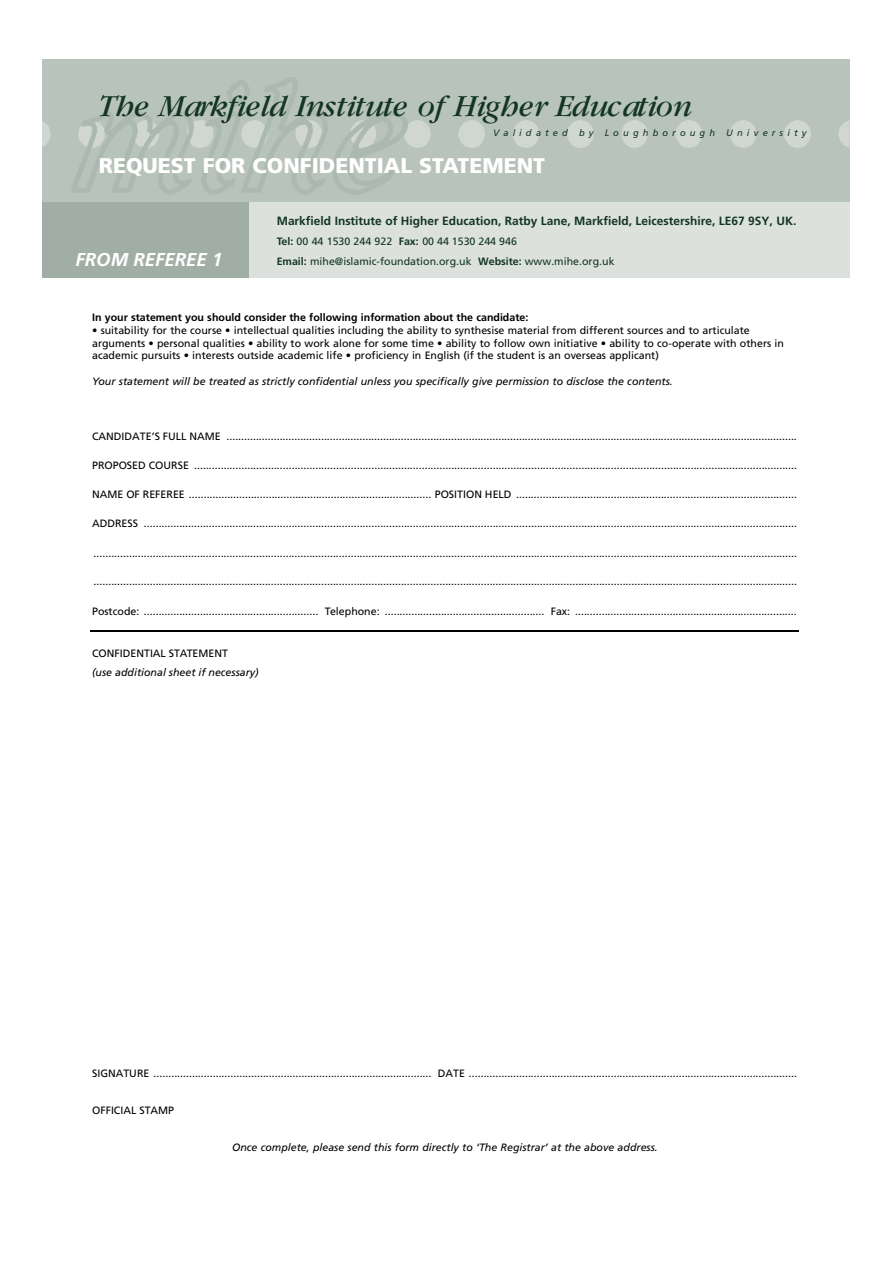
<style>
.page{position:relative;width:893px;height:1263px;background:#fff}
.page>*{position:absolute;margin:0;border:0;box-sizing:border-box;transform-origin:0 0}
.t1{font:italic 31.95px "Garamond";color:#133621}
.t2{font:900 21.3px "Frutiger";color:#fff}
.t3{font:italic 700 18.6px "Frutiger";color:#fff}
.t4{font:700 12px "Frutiger";color:#133621}
.t5{font:10.65px/12.8px "Frutiger";color:#000}
.t6{font:italic 10.65px "Frutiger";color:#000}
.t7{font:10.65px "Frutiger";color:#133621}
.t8{font:700 10.65px "Frutiger";color:#000}
.t9{font:italic 9.3px "Frutiger";letter-spacing:.44em;color:#133621}
.s1{font-weight:700}
</style>
<div class="page">
<div style="left:42px;top:59px;width:807px;height:143px;background:#b8c3bc"></div>
<img style="left:42px;top:121px;width:807px;height:26px">
<img style="left:71px;top:111px;width:122px;height:84px">
<img style="left:201px;top:111px;width:38px;height:84px">
<img style="left:241px;top:78px;width:86px;height:117px">
<img style="left:332px;top:111px;width:76px;height:84px">
<div style="left:42px;top:202px;width:207px;height:76px;background:#a1aea6"></div>
<div style="left:249px;top:202px;width:600px;height:76px;background:#dce1de"></div>
<hr style="left:91px;top:631px;width:707px;height:1px;background:#000">
<h1 class="t1" style="left:98px;top:95px;width:594px">The Markfield Institute of Higher Education</h1>
<h2 class="t2" style="left:99px;top:157px;width:447px">REQUEST FOR CONFIDENTIAL STATEMENT</h2>
<p class="t9" style="left:493px;top:129px;width:314px">Validated by Loughborough University</p>
<p class="t4" style="left:277px;top:216px;width:521px">Markfield Institute of Higher Education, Ratby Lane, Markfield, Leicestershire, LE67 9SY, UK.</p>
<p class="t7" style="left:277px;top:237px;width:242px"><span class="s1">Tel:</span> 00 44 1530 244 922 <span class="s1">Fax:</span> 00 44 1530 244 946</p>
<h3 class="t3" style="left:76px;top:252px;width:148px">FROM REFEREE 1</h3>
<p class="t7" style="left:277px;top:257px;width:339px"><span class="s1">Email:</span> mihe@islamic-foundation.org.uk <span class="s1">Website:</span> www.mihe.org.uk</p>
<p class="t8" style="left:92px;top:313px;width:438px">In your statement you should consider the following information about the candidate:</p>
<p class="t5" style="left:92px;top:325px;width:693px">• suitability for the course • intellectual qualities including the ability to synthesise material from different sources and to articulate arguments • personal qualities • ability to work alone for some time • ability to follow own initiative • ability to co-operate with others in academic pursuits • interests outside academic life • proficiency in English (if the student is an overseas applicant)</p>
<p class="t6" style="left:92px;top:377px;width:582px">Your statement will be treated as strictly confidential unless you specifically give permission to disclose the contents.</p>
<p class="t5" style="left:92px;top:430px;width:706px">CANDIDATE’S FULL NAME .................................................................................................................................................................................................</p>
<p class="t5" style="left:92px;top:460px;width:706px">PROPOSED COURSE ............................................................................................................................................................................................................</p>
<p class="t5" style="left:92px;top:489px;width:706px">NAME OF REFEREE .................................................................................. POSITION HELD ...............................................................................................</p>
<p class="t5" style="left:92px;top:518px;width:706px">ADDRESS .............................................................................................................................................................................................................................</p>
<p class="t5" style="left:94px;top:547px;width:705px">..............................................................................................................................................................................................................................................</p>
<p class="t5" style="left:94px;top:576px;width:705px">..............................................................................................................................................................................................................................................</p>
<p class="t5" style="left:92px;top:605px;width:706px">Postcode: ........................................................... Telephone: ...................................................... Fax: ...........................................................................</p>
<p class="t5" style="left:92px;top:648px;width:137px">CONFIDENTIAL STATEMENT</p>
<p class="t6" style="left:92px;top:668px;width:168px">(use additional sheet if necessary)</p>
<p class="t5" style="left:92px;top:1068px;width:706px">SIGNATURE .............................................................................................. DATE ...............................................................................................................</p>
<p class="t5" style="left:92px;top:1105px;width:84px">OFFICIAL STAMP</p>
<p class="t6" style="left:232px;top:1143px;width:427px">Once complete, please send this form directly to ‘The Registrar’ at the above address.</p>
</div>
